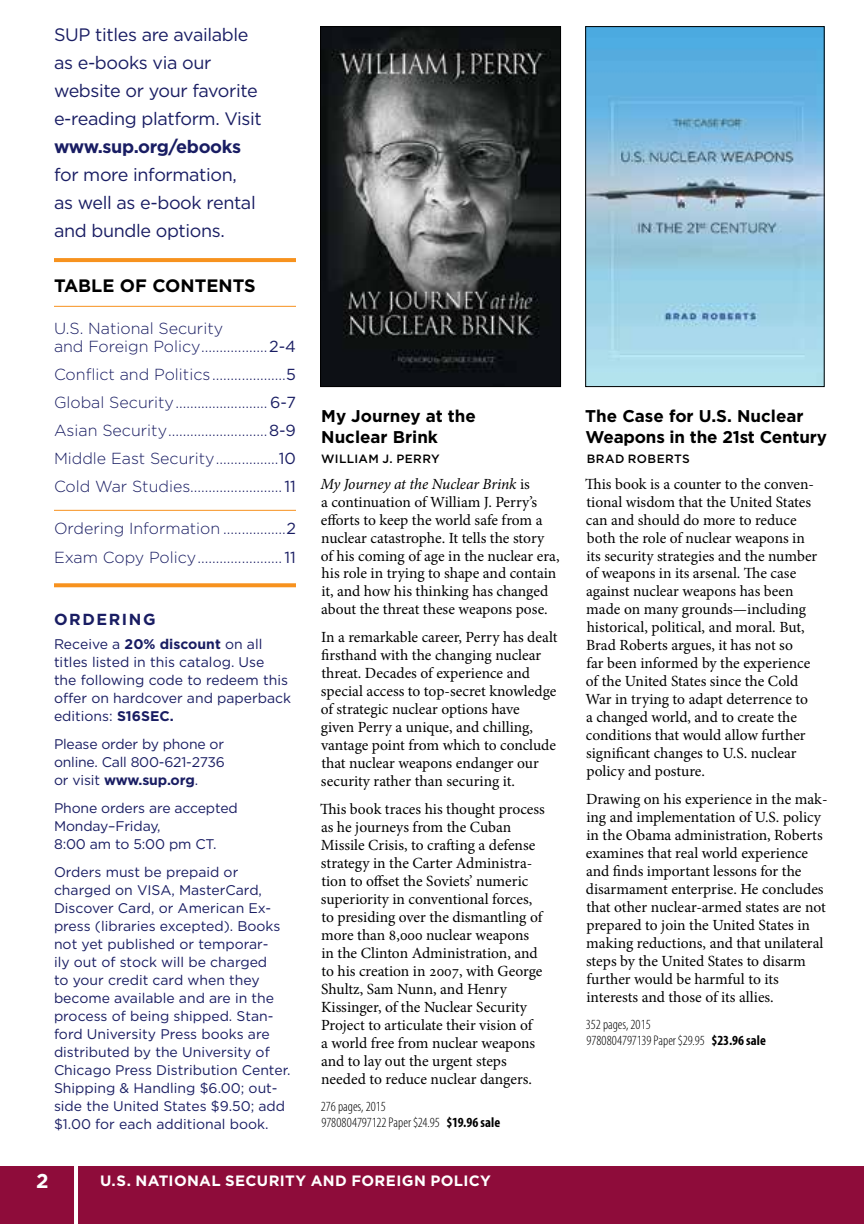
<style>
.page{position:relative;width:864px;height:1224px;background:#fff}
.page>*{position:absolute;margin:0;border:0;box-sizing:border-box;transform-origin:0 0}
.t1{font:700 20px "Gotham";color:#fff}
.t2{font:18px/28px "Gotham";letter-spacing:-.02em;color:#191d63}
.t3{font:700 18px "Gotham";letter-spacing:-.02em;color:#191d63}
.t4{font:700 18px "Gotham";color:#000}
.t5{font:700 17px/21px "Gotham";color:#000}
.t6{font:300 16px/28px "Gotham";color:#191d63}
.t7{font:700 16px "Gotham";letter-spacing:.1em;color:#191d63}
.t8{font:15.6px/18px "Minion Pro";color:#000}
.t9{font:700 15px "Gotham";letter-spacing:.02em;color:#fff}
.t10{font:14px/18px "Gotham";color:#191d63}
.t11{font:300 condensed 14px/16px "Myriad Pro";color:#000}
.t12{font:500 12px "Gotham";letter-spacing:.03em;color:#000}
.s1{font-weight:400}
.s2{font-weight:700}
.s3{font-style:italic}
</style>
<div class="page">
<svg style="left:54px;top:258px;width:242px;height:4px"></svg>
<hr style="left:54px;top:306px;width:242px;height:1px;background:#f7921e">
<hr style="left:54px;top:510px;width:242px;height:1px;background:#f7921e">
<svg style="left:54px;top:583px;width:242px;height:4px"></svg>
<div style="left:0;top:1166px;width:864px;height:58px;background:#8e0c3a"></div>
<hr style="left:74px;top:1165px;width:4px;height:59px;background:#fff">
<img style="left:587px;top:28px;width:235px;height:357px">
<div style="left:585px;top:26px;width:239px;height:361px;border:1px solid #000"></div>
<img style="left:322px;top:28px;width:237px;height:357px">
<div style="left:320px;top:26px;width:241px;height:361px;border:1px solid #000"></div>
<p class="t2" style="left:54px;top:20px;width:209px">SUP titles are available as e-books via our website or your favorite e-reading platform. Visit</p>
<p class="t3" style="left:54px;top:136px;width:189px">www.sup.org/ebooks</p>
<p class="t2" style="left:54px;top:160px;width:203px">for more information, as well as e-book rental and bundle options.</p>
<p class="t4" style="left:54px;top:275px;width:191px">Table of Contents</p>
<p class="t6" style="left:54px;top:319px;width:243px;line-height:18px">U.S. National Security<br>and Foreign Policy..................<span class="s1">2-4</span></p>
<p class="t6" style="left:54px;top:360px;width:243px;text-align:justify">Conflict and Politics....................<span class="s1">5<br></span>Global Security......................... <span class="s1">6-7<br></span>Asian Security...........................<span class="s1">8-9<br></span>Middle East Security.................<span class="s1">10<br></span>Cold War Studies.........................<span class="s1">11</span></p>
<p class="t6" style="left:54px;top:513px;width:244px;line-height:29.2px">Ordering Information .................<span class="s1">2<br></span>Exam Copy Policy.......................<span class="s1">11</span></p>
<p class="t7" style="left:54px;top:610px;width:89px">ORDERING</p>
<p class="t10" style="left:54px;top:635px;width:239px">Receive a <span class="s2">20% discount</span> on all titles listed in this catalog. Use<br>the following code to redeem this offer on hardcover and paperback editions: <span class="s2">S16SEC.</span></p>
<p class="t10" style="left:54px;top:735px;width:173px;text-align:justify">Please order by phone or online. Call 800-621-2736 or visit <span class="s2">www.sup.org</span>.</p>
<p class="t10" style="left:54px;top:799px;width:185px">Phone orders are accepted<br>Monday–Friday,<br>8:00 am to 5:00 pm CT.</p>
<p class="t10" style="left:54px;top:863px;width:238px">Orders must be prepaid or charged on VI SA, MasterCard,<br>D iscover Card, or American Ex&shy;press (libraries excepted). Books not yet published or temporar-<br>ily out of stock will be charged<br>to your credit card when they become available and are in the process of being shipped. Stan&shy;ford University Press books are distributed by the University of<br>Chicago Press Distribution Center.<br>Shipping &amp; Handling $6.00; out&shy;side the United States $9.50; add $1.00 for each additional book.</p>
<p class="t5" style="left:321px;top:405px;width:156px">My Journey at the<br>N uclear Brink</p>
<p class="t12" style="left:321px;top:450px;width:120px">WILLIAM J. PERRY</p>
<p class="t8" style="left:321px;top:475px;width:241px"><span class="s3">My Journey at the Nuclear Brink</span> is<br>a continuation of William J. Perry’s efforts to keep the world safe from a nuclear catastrophe. It tells the story of his coming of age in the nuclear era, his role in trying to shape and contain it, and how his thinking has changed about the threat these weapons pose.</p>
<p class="t8" style="left:321px;top:629px;width:238px">In a remarkable career, Perry has dealt firsthand with the changing nuclear threat. Decades of experience and special access to top-secret knowledge of strategic nuclear options have<br>given Perry a unique, and chilling, vantage point from which to conclude that nuclear weapons endanger our security rather than securing it.</p>
<p class="t8" style="left:320px;top:801px;width:226px">This book traces his thought process as he journeys from the Cuban Missile Crisis, to crafting a defense strategy in the Carter Administra&shy;tion to offset the Soviets’ numeric superiority in conventional forces, to presiding over the dismantling of more than 8,000 nuclear weapons<br>in the Clinton Administration, and to his creation in 2007, with George Shultz, Sam Nunn, and Henry Kissinger, of the Nuclear Security Project to articulate their vision of<br>a world free from nuclear weapons and to lay out the urgent steps needed to reduce nuclear dangers.</p>
<p class="t11" style="left:321px;top:1098px;width:181px">276 pages, 2015<br>9780804797122 Paper $24.95 <span class="s2">$19.96 sale</span></p>
<p class="t1" style="left:36px;top:1169px;width:14px">2</p>
<p class="t9" style="left:100px;top:1172px;width:147px">U.S. National Security</p>
<p class="t9" style="left:311px;top:1172px;width:73px">and Forei</p>
<p class="t9" style="left:402px;top:1172px;width:72px">gn Policy</p>
<p class="t5" style="left:585px;top:405px;width:243px">The Case for U.S. N uclear<br>Weapons in the 21st Century</p>
<p class="t12" style="left:587px;top:450px;width:105px">BRAD ROBERTS</p>
<p class="t8" style="left:585px;top:475px;width:234px">This book is a counter to the conven&shy;tional wisdom that the United States can and should do more to reduce both the role of nuclear weapons in its security strategies and the number of weapons in its arsenal. The case against nuclear weapons has been made on many grounds—including historical, political, and moral. But, Brad Roberts argues, it has not so<br>far been informed by the experience of the United States since the Cold War in trying to adapt deterrence to a changed world, and to create the conditions that would allow further significant changes to U.S. nuclear policy and posture.</p>
<p class="t8" style="left:586px;top:791px;width:243px">Drawing on his experience in the mak&shy;ing and implementation of U.S. policy in the Obama administration, Roberts examines that real world experience and finds important lessons for the disarmament enterprise. He concludes that other nuclear-armed states are not prepared to join the United States in making reductions, and that unilateral steps by the United States to disarm further would be harmful to its interests and those of its allies.</p>
<p class="t11" style="left:586px;top:1016px;width:182px">352 pages, 2015<br>9780804797139 Paper $29.95 <span class="s2">$23.96 sale</span></p>
</div>
